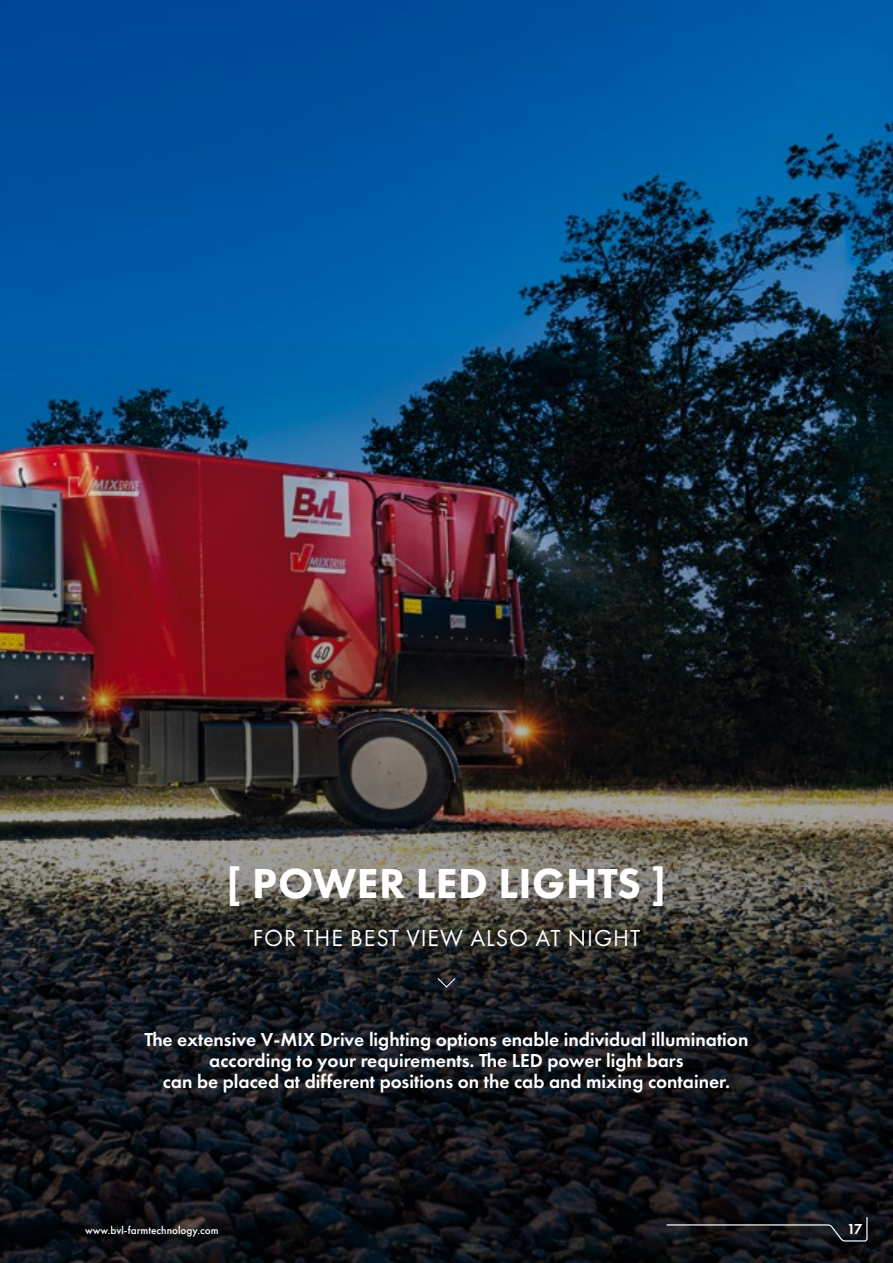
<style>
.page{position:relative;width:893px;height:1263px;background:#fff}
.page>*{position:absolute;margin:0;border:0;box-sizing:border-box;transform-origin:0 0}
.t1{font:800 43.5px "Futura PT";letter-spacing:.01em;color:#fff}
.t2{font:24px "Futura PT";letter-spacing:.04em;color:#fff}
.t3{font:600 19.5px/21px "Futura PT";color:#fff;text-align:center}
.t4{font:600 15px "Futura PT";color:#fff}
.t5{font:500 11.25px "Futura PT";color:#fff}
</style>
<div class="page">
<img style="left:0;top:0;width:893px;height:344px">
<img style="left:0;top:344px;width:893px;height:919px">
<svg style="left:436px;top:977px;width:21px;height:11px"></svg>
<svg style="left:665px;top:1216px;width:203px;height:26px;background:#1e1f23"></svg>
<h1 class="t1" style="left:226px;top:857px;width:442px">[ POWER LED LIGHTS ]</h1>
<p class="t2" style="left:253px;top:923px;width:389px">FOR THE BEST VIEW ALSO AT NIGHT</p>
<p class="t3" style="left:145px;top:1029px;width:605px">The extensive V-MIX Drive lighting options enable individual illumination according to your requirements. The LED power light bars<br>can be placed at different positions on the cab and mixing container.</p>
<p class="t5" style="left:85px;top:1223px;width:135px">www.bvl-farmtechnology.com</p>
<p class="t4" style="left:847px;top:1219px;width:17px">17</p>
</div>
